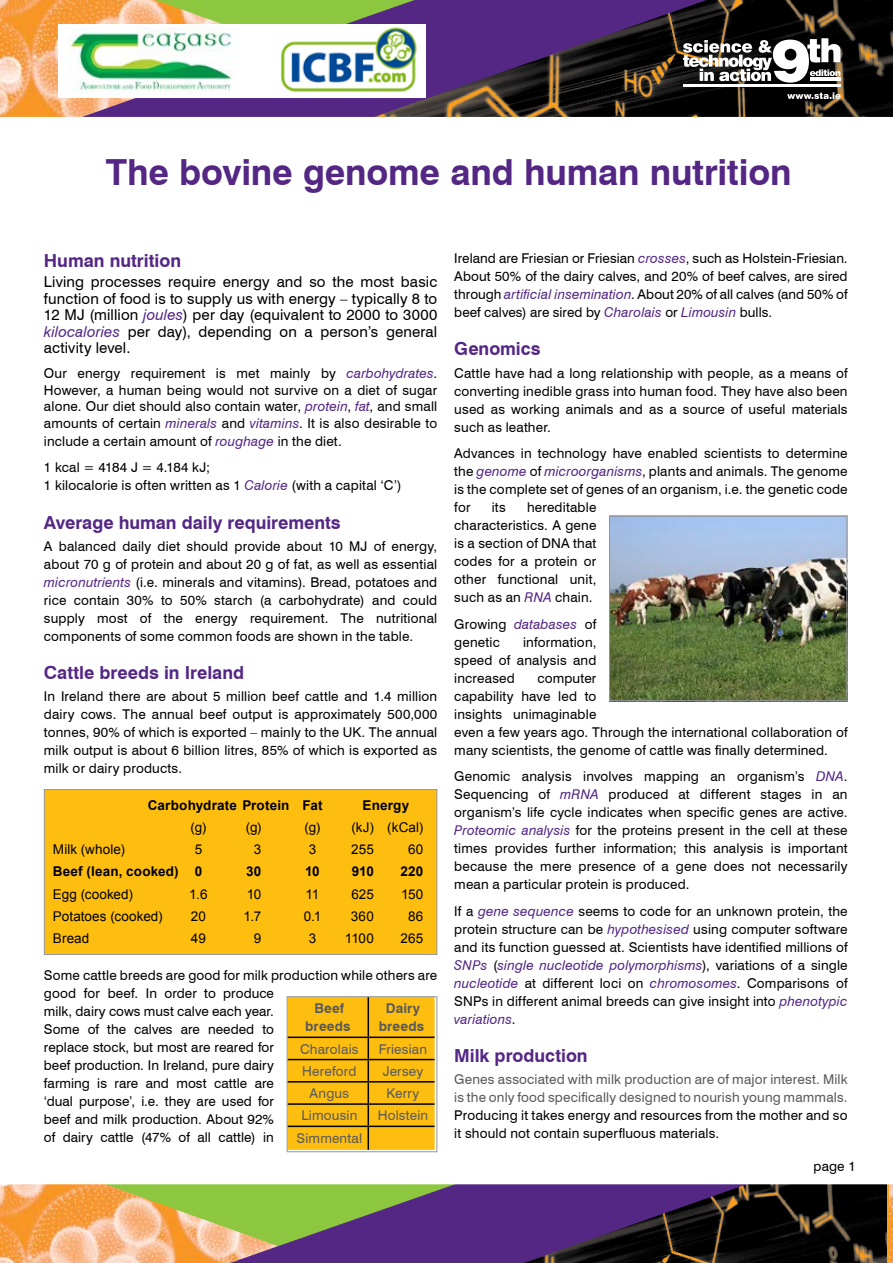
<style>
.page{position:relative;width:893px;height:1263px;background:#fff}
.page>*{position:absolute;margin:0;border:0;box-sizing:border-box;transform-origin:0 0}
.t1{font:54.45px "Swiss 721 BT Black No 2";color:#fff}
.t2{font:700 36px "Swiss 721 BT";letter-spacing:-.005em;color:#542785}
.t3{font:700 18px "Swiss 721 BT";color:#542785}
.t4{font:15px/16.5px "Swiss 721 BT";letter-spacing:.01em;color:#000;text-align:justify}
.t5{font:13.5px/18px "Swiss 721 BT";letter-spacing:.01em;color:#000;text-align:justify}
.t6{font:13.5px/18px "Swiss 721 BT";letter-spacing:.015em;color:#58595b}
.t7{font:13.5px "Arial";letter-spacing:.01em;color:#000}
.t8{font:700 13.5px "Arial";letter-spacing:.015em;color:#000}
.t9{font:700 13.5px/18px "Swiss 721 BT";letter-spacing:.015em;color:#58595b;text-align:center}
.s1{font-style:italic;color:#542785}
</style>
<div class="page">
<svg style="left:0;top:0;width:893px;height:117px;background:#412c37"></svg>
<svg style="left:0;top:0;width:582px;height:46px;background:#947564"></svg>
<svg style="left:0;top:1184px;width:888px;height:79px;background:#452e40"></svg>
<svg style="left:0;top:1184px;width:577px;height:62px;background:#9c8467"></svg>
<div style="left:888px;top:1117px;width:5px;height:146px;background:#f99d1c"></div>
<img style="left:889px;top:1184px;width:3px;height:79px">
<svg style="left:892px;top:1184px;width:1px;height:79px"></svg>
<svg style="left:286px;top:1109px;width:607px;height:75px"></svg>
<svg style="left:787px;top:92px;width:54px;height:7px"></svg>
<svg style="left:683px;top:40px;width:89px;height:41px"></svg>
<svg style="left:807px;top:38px;width:33px;height:25px"></svg>
<svg style="left:810px;top:69px;width:30px;height:7px"></svg>
<hr style="left:810px;top:77px;width:30px;height:4px;background:#fff">
<hr style="left:683px;top:84px;width:157px;height:3px;background:#fff">
<div style="left:58px;top:24px;width:368px;height:74px;background:#fff"></div>
<img style="left:67px;top:27px;width:165px;height:67px">
<img style="left:280px;top:27px;width:137px;height:65px">
<div style="left:44px;top:789px;width:393px;height:166px;background:#febe10;border:1px solid #939598"></div>
<svg style="left:289px;top:998px;width:146px;height:152px;background:#eeb20f"></svg>
<div style="left:287px;top:996px;width:150px;height:156px;border:1px solid #939598"></div>
<img style="left:611px;top:518px;width:234px;height:181px">
<div style="left:609px;top:516px;width:238px;height:185px;border:1px solid #939598"></div>
<h1 class="t1" style="left:771px;top:24px;width:41px">9</h1>
<h2 class="t2" style="left:106px;top:150px;width:687px">The bovine genome and human nutrition</h2>
<h3 class="t3" style="left:44px;top:249px;width:139px">Human nutrition</h3>
<p class="t4" style="left:44px;top:274px;width:395px">Living processes require energy and so the most basic function of food is to supply us with energy – typically 8 to 12 MJ (million <span class="s1">joules</span>) per day (equivalent to 2000 to 3000 <span class="s1">kilocalories</span> per day), depending on a person’s general activity level.</p>
<p class="t5" style="left:44px;top:365px;width:395px;line-height:16.5px">Our energy requirement is met mainly by <span class="s1">carbohydrates</span>.<br>However, a human being would not survive on a diet of sugar alone. Our diet should also contain water, <span class="s1">protein</span>, <span class="s1">fat</span>, and small amounts of certain <span class="s1">minerals</span> and <span class="s1">vitamins</span>. It is also desirable to</p>
<p class="t5" style="left:44px;top:428px;width:299px;line-height:26.5px">include a certain amount of <span class="s1">roughage</span> in the diet.<br>1 kcal = 4184 J = 4.184 kJ;</p>
<p class="t5" style="left:44px;top:476px;width:359px">1 kilocalorie is often written as 1 <span class="s1">Calorie</span> (with a capital ‘C’)</p>
<h3 class="t3" style="left:44px;top:511px;width:298px">Average human daily requirements</h3>
<p class="t5" style="left:44px;top:537px;width:395px">A balanced daily diet should provide about 10 MJ of energy, about 70 g of protein and about 20 g of fat, as well as essential <span class="s1">micronutrients</span> (i.e. minerals and vitamins). Bread, potatoes and rice contain 30% to 50% starch (a carbohydrate) and could supply most of the energy requirement. The nutritional components of some common foods are shown in the table.</p>
<h3 class="t3" style="left:44px;top:661px;width:202px">Cattle breeds in Ireland</h3>
<p class="t5" style="left:44px;top:687px;width:395px">In Ireland there are about 5 million beef cattle and 1.4 million dairy cows. The annual beef output is approximately 500,000 tonnes, 90% of which is exported – mainly to the UK. The annual milk output is about 6 billion litres, 85% of which is exported as milk or dairy products.</p>
<p class="t8" style="left:148px;top:796px;width:176px">Carbohydrate Protein Fat</p>
<p class="t8" style="left:363px;top:796px;width:48px">Energy</p>
<p class="t7" style="left:191px;top:818px;width:17px">(g)</p>
<p class="t7" style="left:246px;top:818px;width:17px">(g)</p>
<p class="t7" style="left:305px;top:818px;width:120px">(g) (kJ) (kCal)</p>
<p class="t7" style="left:53px;top:840px;width:73px">Milk (whole)</p>
<p class="t7" style="left:195px;top:840px;width:9px">5</p>
<p class="t7" style="left:254px;top:840px;width:9px">3</p>
<p class="t7" style="left:309px;top:840px;width:9px">3</p>
<p class="t7" style="left:351px;top:840px;width:24px">255</p>
<p class="t7" style="left:408px;top:840px;width:17px">60</p>
<p class="t8" style="left:53px;top:862px;width:151px">Beef (lean, cooked) 0</p>
<p class="t8" style="left:246px;top:862px;width:17px">30</p>
<p class="t8" style="left:305px;top:862px;width:16px">10</p>
<p class="t8" style="left:352px;top:862px;width:24px">910</p>
<p class="t8" style="left:400px;top:862px;width:24px">220</p>
<p class="t7" style="left:53px;top:885px;width:82px">Egg (cooked)</p>
<p class="t7" style="left:189px;top:885px;width:20px">1.6</p>
<p class="t7" style="left:247px;top:885px;width:16px">10</p>
<p class="t7" style="left:305px;top:885px;width:15px">11</p>
<p class="t7" style="left:351px;top:885px;width:24px">625</p>
<p class="t7" style="left:401px;top:885px;width:24px">150</p>
<p class="t7" style="left:53px;top:907px;width:111px">Potatoes (cooked)</p>
<p class="t7" style="left:191px;top:907px;width:17px">20</p>
<p class="t7" style="left:244px;top:907px;width:19px">1.7</p>
<p class="t7" style="left:304px;top:907px;width:19px">0.1</p>
<p class="t7" style="left:351px;top:907px;width:25px">360</p>
<p class="t7" style="left:408px;top:907px;width:17px">86</p>
<p class="t7" style="left:53px;top:929px;width:38px">Bread</p>
<p class="t7" style="left:191px;top:929px;width:17px">49</p>
<p class="t7" style="left:254px;top:929px;width:9px">9</p>
<p class="t7" style="left:309px;top:929px;width:9px">3</p>
<p class="t7" style="left:345px;top:929px;width:31px">1100</p>
<p class="t7" style="left:401px;top:929px;width:24px">265</p>
<p class="t5" style="left:44px;top:966px;width:395px;text-align:left">Some cattle breeds are good for milk production while others are good for beef. In order to produce<br>milk, dairy cows must calve each year.<br>Some of the calves are needed to<br>replace stock, but most are reared for<br>beef production. In Ireland, pure dairy<br>farming is rare and most cattle are<br>‘dual purpose’, i.e. they are used for<br>beef and milk production. About 92%<br>of dairy cattle (47% of all cattle) in</p>
<p class="t9" style="left:305px;top:999px;width:47px">Beef breeds</p>
<p class="t9" style="left:379px;top:999px;width:47px">Dairy breeds</p>
<p class="t6" style="left:300px;top:1040px;width:60px">Charolais</p>
<p class="t6" style="left:379px;top:1040px;width:50px">Friesian</p>
<p class="t6" style="left:302px;top:1062px;width:56px">Hereford</p>
<p class="t6" style="left:383px;top:1062px;width:42px">Jersey</p>
<p class="t6" style="left:310px;top:1084px;width:41px">Angus</p>
<p class="t6" style="left:387px;top:1084px;width:34px">Kerry</p>
<p class="t6" style="left:301px;top:1106px;width:57px">Limousin</p>
<p class="t6" style="left:378px;top:1106px;width:52px">Holstein</p>
<p class="t6" style="left:297px;top:1129px;width:67px">Simmental</p>
<p class="t5" style="left:454px;top:249px;width:395px">Ireland are Friesian or Friesian <span class="s1">crosses</span>, such as Holstein-Friesian.<br>About 50% of the dairy calves, and 20% of beef calves, are sired through <span class="s1">artificial insemination</span>. About 20% of all calves (and 50% of beef calves) are sired by <span class="s1">Charolais</span> or <span class="s1">Limousin</span> bulls.</p>
<h3 class="t3" style="left:454px;top:338px;width:88px">Genomics</h3>
<p class="t5" style="left:454px;top:364px;width:395px">Cattle have had a long relationship with people, as a means of converting inedible grass into human food. They have also been used as working animals and as a source of useful materials such as leather.</p>
<p class="t5" style="left:454px;top:444px;width:395px">Advances in technology have enabled scientists to determine the <span class="s1">genome</span> of <span class="s1">microorganisms</span>, plants and animals. The genome is the complete set of genes of an organism, i.e. the genetic code for</p>
<p class="t5" style="left:454px;top:498px;width:144px;text-indent:73px">hereditable characteristics. A gene is a section of DNA that codes for a protein or other functional unit, such as an <span class="s1">RNA</span> chain.</p>
<p class="t5" style="left:454px;top:615px;width:144px">Growing <span class="s1">databases</span> of genetic</p>
<p class="t5" style="left:492px;top:498px;width:16px">its</p>
<p class="t5" style="left:454px;top:633px;width:144px;text-indent:69px">information, speed of analysis and increased</p>
<p class="t5" style="left:454px;top:669px;width:395px;text-align:left;text-indent:83px">computer<br>capability have led to<br>insights unimaginable<br>even a few years ago. Through the international collaboration of many scientists, the genome of cattle was finally determined.</p>
<p class="t5" style="left:454px;top:767px;width:395px">Genomic analysis involves mapping an organism’s <span class="s1">DNA</span>.<br>Sequencing of <span class="s1">mRNA</span> produced at different stages in an organism’s life cycle indicates when specific genes are active.<br><span class="s1">Proteomic analysis</span> for the proteins present in the cell at these times provides further information; this analysis is important because the mere presence of a gene does not necessarily mean a particular protein is produced.</p>
<p class="t5" style="left:454px;top:901px;width:395px">If a <span class="s1">gene sequence</span> seems to code for an unknown protein, the protein structure can be <span class="s1">hypothesised</span> using computer software and its function guessed at. Scientists have identified millions of <span class="s1">SNPs</span> (<span class="s1">single nucleotide polymorphisms</span>), variations of a single <span class="s1">nucleotide</span> at different loci on <span class="s1">chromosomes</span>. Comparisons of SNPs in different animal breeds can give insight into <span class="s1">phenotypic variations</span>.</p>
<h3 class="t3" style="left:454px;top:1044px;width:135px">Milk production</h3>
<p class="t6" style="left:454px;top:1070px;width:395px">Genes associated with milk production are of major interest. Milk is the only food specifically designed to nourish young mammals.</p>
<p class="t5" style="left:454px;top:1106px;width:395px">Producing it takes energy and resources from the mother and so it should not contain superfluous materials.</p>
<p class="t5" style="left:813px;top:1157px;width:44px">page 1</p>
</div>
